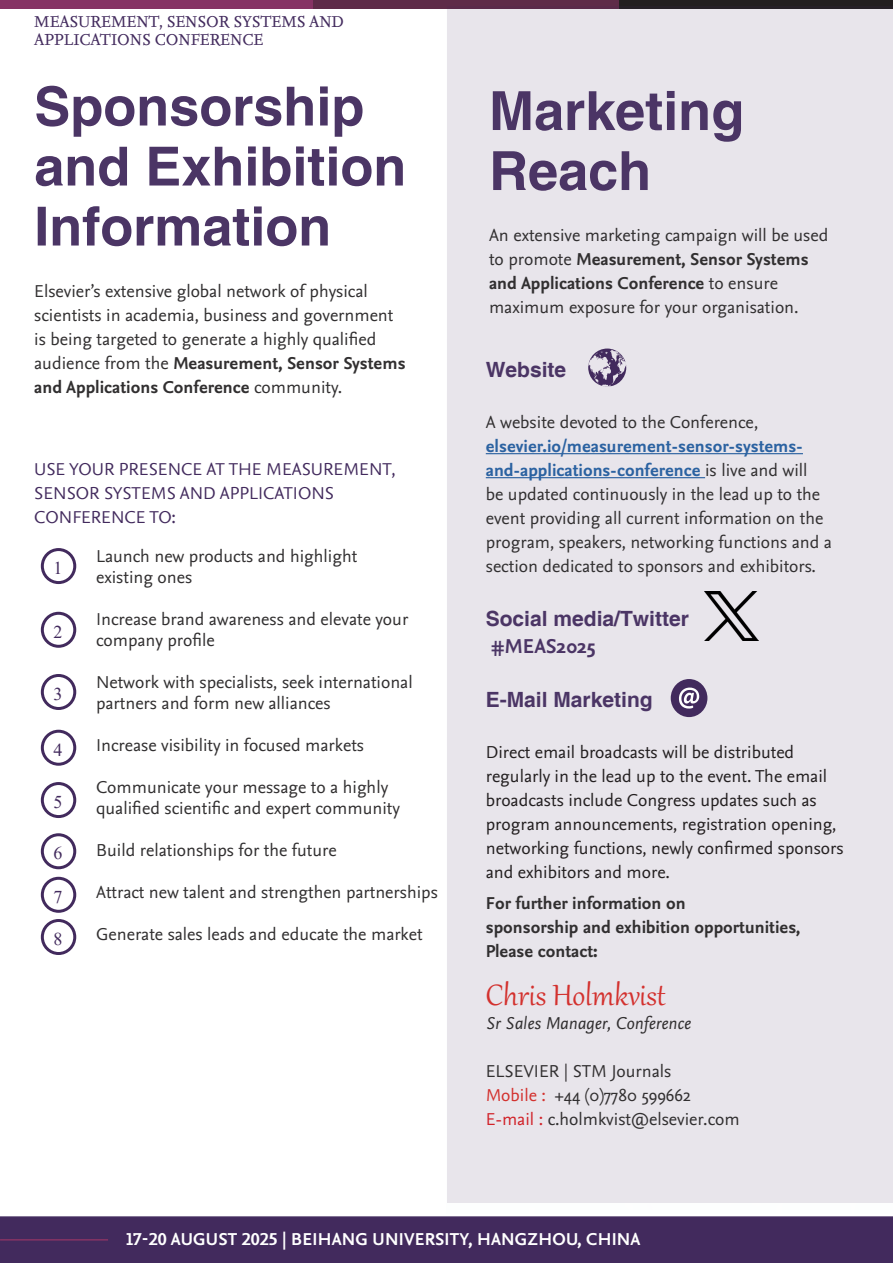
<style>
.page{position:relative;width:893px;height:1263px;background:#fff}
.page>*{position:absolute;margin:0;border:0;box-sizing:border-box;transform-origin:0 0}
.t1{font:700 54px/60px "Helvetica";color:#4b3565}
.t2{font:36px "Gabriola";color:#d3312e}
.t3{font:700 21px "Helvetica";color:#4b3565}
.t4{font:700 21px "Nexus Sans Pro";color:#4b3565}
.t5{font:18px/24px "Nexus Sans Pro";color:#312f30}
.t6{font:18px/24px "Nexus Sans Pro";color:#231f20}
.t7{font:700 18px "Nexus Sans Pro";color:#312f30}
.content{font:18px/24px "Nexus Sans Offc Pro";color:#422a5d}
.t8{font:700 18px "Nexus Sans Pro";letter-spacing:.01em;color:#fff}
.t9{font:italic 18px "Nexus Sans Pro";color:#312f30}
.t10{font:18px "Times New Roman";color:#422a5d}
.t11{font:16.5px/18px "Nexus Serif Offc Pro";color:#422a5d}
.s1{font-weight:700}
.s2{font-weight:700;color:#2b62a1}
.s3{color:#d3312e}
.s4{color:#d1232a}
</style>
<div class="page">
<div style="left:0;top:0;width:315px;height:9px;background:#863364"></div>
<div style="left:313px;top:0;width:580px;height:9px;background:#231f20"></div>
<div style="left:313px;top:0;width:305px;height:9px;background:#5e2b48"></div>
<div style="left:0;top:1216px;width:893px;height:47px;background:#422a5d"></div>
<hr style="left:0;top:1239px;width:108px;height:1px;background:#863364">
<div style="left:447px;top:7px;width:446px;height:1196px;background:#e8e5eb"></div>
<div style="left:41px;top:548px;width:35px;height:36px;border:3px solid #422a5d;border-radius:50%"></div>
<div style="left:41px;top:612px;width:35px;height:36px;border:3px solid #422a5d;border-radius:50%"></div>
<div style="left:41px;top:674px;width:35px;height:36px;border:3px solid #422a5d;border-radius:50%"></div>
<div style="left:41px;top:782px;width:35px;height:36px;border:3px solid #422a5d;border-radius:50%"></div>
<div style="left:41px;top:877px;width:35px;height:36px;border:3px solid #422a5d;border-radius:50%"></div>
<div style="left:41px;top:730px;width:35px;height:36px;border:3px solid #422a5d;border-radius:50%"></div>
<div style="left:41px;top:833px;width:35px;height:36px;border:3px solid #422a5d;border-radius:50%"></div>
<div style="left:41px;top:919px;width:35px;height:36px;border:3px solid #422a5d;border-radius:50%"></div>
<hr style="left:486px;top:453px;width:317px;height:1px;background:#2b62a1">
<hr style="left:486px;top:477px;width:219px;height:1px;background:#2b62a1">
<svg style="left:588px;top:349px;width:38px;height:38px"></svg>
<div style="left:671px;top:679px;width:36px;height:38px;background:#422a5d;border-radius:50%"></div>
<svg style="left:679px;top:687px;width:20px;height:21px"></svg>
<img style="left:704px;top:591px;width:54px;height:50px">
<p class="t11" style="left:34px;top:12px;width:311px">MEASUREMENT, SENSOR SYSTEMS AND<br>APPLICATIONS CONFERENCE</p>
<p class="t1" style="left:34px;top:79px;width:374px">Sponsorship and Exhibition<br>Information</p>
<p class="t5" style="left:34px;top:278px;width:373px">Elsevier’s extensive global network of physical scientists in academia, business and government is being targeted to generate a highly qualified audience from the <span class="s1">Measurement, Sensor Systems and Applications Conference</span> community.</p>
<p class="content" style="left:34px;top:456px;width:363px">USE YOUR PRESENCE AT THE MEASUREMENT,<br>SENSOR SYSTEMS AND APPLICATIONS<br>CONFERENCE TO:</p>
<p class="t5" style="left:96px;top:543px;width:263px">Launch new products and highlight</p>
<p class="t5" style="left:96px;top:564px;width:98px">existing ones</p>
<p class="t5" style="left:96px;top:608px;width:314px;line-height:21px">Increase brand awareness and elevate your company profile</p>
<p class="t5" style="left:96px;top:671px;width:318px;line-height:21px">Network with specialists, seek international partners and form new alliances</p>
<p class="t5" style="left:96px;top:732px;width:269px">Increase visibility in focused markets</p>
<p class="t5" style="left:96px;top:774px;width:294px">Communicate your message to a highly</p>
<p class="t5" style="left:96px;top:795px;width:305px">qualified scientific and expert community</p>
<p class="t5" style="left:96px;top:837px;width:242px">Build relationships for the future</p>
<p class="t5" style="left:96px;top:879px;width:343px">Attract new talent and strengthen partnerships</p>
<p class="t5" style="left:96px;top:921px;width:328px">Generate sales leads and educate the market</p>
<p class="t10" style="left:54px;top:555px;width:10px">1</p>
<p class="t10" style="left:54px;top:619px;width:10px">2</p>
<p class="t10" style="left:54px;top:681px;width:10px">3</p>
<p class="t10" style="left:54px;top:737px;width:10px">4</p>
<p class="t10" style="left:54px;top:789px;width:10px">5</p>
<p class="t10" style="left:54px;top:840px;width:10px">6</p>
<p class="t10" style="left:54px;top:884px;width:10px">7</p>
<p class="t10" style="left:54px;top:926px;width:10px">8</p>
<p class="t1" style="left:489px;top:84px;width:257px">Marketing</p>
<p class="t1" style="left:489px;top:144px;width:164px">Reach</p>
<p class="t5" style="left:489px;top:222px;width:341px">An extensive marketing campaign will be used to promote <span class="s1">Measurement, Sensor Systems and Applications Conference</span> to ensure maximum exposure for your organisation.</p>
<p class="t3" style="left:486px;top:356px;width:82px">Website</p>
<p class="t5" style="left:486px;top:409px;width:274px">A website devoted to the Conference,</p>
<p class="t5" style="left:486px;top:433px;width:348px"><span class="s2">elsevier.io/measurement-sensor-systems&shy;and-applications-conference</span> is live and will<br>be updated continuously in the lead up to the event providing all current information on the program, speakers, networking functions and a section dedicated to sponsors and exhibitors.</p>
<p class="t3" style="left:486px;top:605px;width:205px">Social media/Twitter</p>
<p class="t4" style="left:491px;top:630px;width:105px">#MEAS2025</p>
<p class="t3" style="left:486px;top:686px;width:168px">E-Mail Marketing</p>
<p class="t6" style="left:486px;top:739px;width:359px">Direct email broadcasts will be distributed regularly in the lead up to the event. The email broadcasts include Congress updates such as program announcements, registration opening, networking functions, newly confirmed sponsors and exhibitors and more.</p>
<p class="t7" style="left:486px;top:889px;width:201px">For further information on</p>
<p class="t7" style="left:486px;top:913px;width:316px">sponsorship and exhibition opportunities,</p>
<p class="t7" style="left:486px;top:937px;width:113px">Please contact:</p>
<p class="t2" style="left:486px;top:971px;width:181px">Chris Holmkvist</p>
<p class="t9" style="left:486px;top:1009px;width:207px">Sr Sales Manager, Conference</p>
<p class="t5" style="left:486px;top:1058px;width:207px">ELSEVIER | STM Journals<br><span class="s3">Mobile :</span> +44 (0)7780 599662</p>
<p class="t5" style="left:486px;top:1106px;width:255px"><span class="s4">E-mail :</span> c.holmkvist@elsevier.com</p>
<p class="t8" style="left:126px;top:1225px;width:516px">17-20 AUGUST 2025 | BEIHANG UNIVERSITY, HANGZHOU, CHINA</p>
</div>
